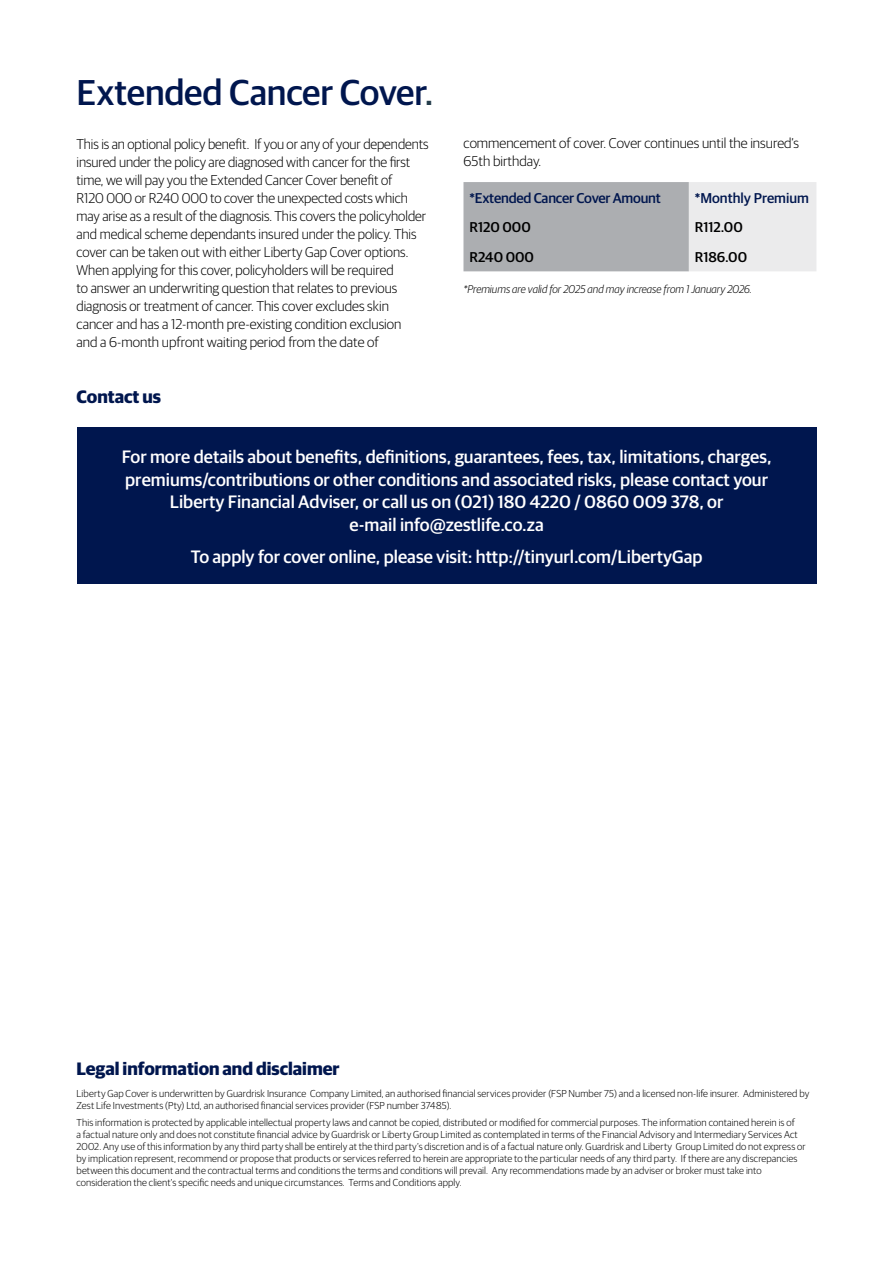
<style>
.page{position:relative;width:893px;height:1263px;background:#fff}
.page>*{position:absolute;margin:0;border:0;box-sizing:border-box;transform-origin:0 0}
.t1{font:500 36px "Guardian Sans";letter-spacing:-.005em;color:#00164e}
.t2{font:500 18px/22.5px "Guardian Sans";color:#fff;text-align:center}
.t3{font:700 18px "Guardian Sans";color:#00164e}
.t4{font:300 14.25px/18px "Guardian Sans";color:#000}
.t5{font:500 14.25px "Guardian Sans";letter-spacing:-.015em;color:#00164e}
.t6{font:500 14.25px "Guardian Sans";color:#000}
.t7{font:italic 300 11.25px "Guardian Sans";color:#000}
.t8{font:300 10.2px/12.1px "Guardian Sans";letter-spacing:.01em;color:#000}
.s1{color:#243d4b}
</style>
<div class="page">
<svg style="left:463px;top:182px;width:353px;height:89px;background:#c2c4c6"></svg>
<div style="left:77px;top:428px;width:739px;height:156px;background:#00164e"></div>
<h1 class="t1" style="left:77px;top:66px;width:359px">Extended Cancer Cover<span class="s1">.</span></h1>
<p class="t4" style="left:77px;top:134px;width:354px">This is an optional policy benefit. If you or any of your dependents insured under the policy are diagnosed with cancer for the first time, we will pay you the Extended Cancer Cover benefit of<br>R120 000 or R240 000 to cover the unexpected costs which may arise as a result of the diagnosis. This covers the policyholder and medical scheme dependants insured under the policy. This cover can be taken out with either Liberty Gap Cover options.<br>When applying for this cover, policyholders will be required<br>to answer an underwriting question that relates to previous diagnosis or treatment of cancer. This cover excludes skin cancer and has a 12-month pre-existing condition exclusion<br>and a 6-month upfront waiting period from the date of</p>
<h3 class="t4" style="left:463px;top:134px;width:337px">commencement of cover. Cover continues until the insured’s<br>65th birthday.</h3>
<h3 class="t5" style="left:469px;top:187px;width:193px">*Extended Cancer Cover Amount</h3>
<h3 class="t5" style="left:695px;top:187px;width:116px">*Monthly Premium</h3>
<h3 class="t6" style="left:469px;top:217px;width:63px">R120 000</h3>
<h3 class="t6" style="left:695px;top:217px;width:49px">R112.00</h3>
<h3 class="t6" style="left:469px;top:247px;width:66px">R240 000</h3>
<h3 class="t6" style="left:695px;top:247px;width:54px">R186.00</h3>
<p class="t7" style="left:463px;top:281px;width:290px">*Premiums are valid for 2025 and may increase from 1 January 2026.</p>
<h2 class="t3" style="left:77px;top:383px;width:86px">Contact us</h2>
<p class="t2" style="left:122px;top:444px;width:651px">For more details about benefits, definitions, guarantees, fees, tax, limitations, charges, premiums/contributions or other conditions and associated risks, please contact your Liberty Financial Adviser, or call us on (021) 180 4220 / 0860 009 378, or<br>e-mail info@zestlife.co.za</p>
<h2 class="t2" style="left:191px;top:544px;width:513px">To apply for cover online, please visit: http://tinyurl.com/LibertyGap</h2>
<h2 class="t3" style="left:77px;top:1055px;width:265px">Legal information and disclaimer</h2>
<p class="t8" style="left:77px;top:1086px;width:734px">Liberty Gap Cover is underwritten by Guardrisk Insurance Company Limited, an authorised financial services provider (FSP Number 75) and a licensed non-life insurer. Administered by<br>Zest Life Investments (Pty) Ltd, an authorised financial services provider (FSP number 37485).</p>
<p class="t8" style="left:77px;top:1115px;width:731px">This information is protected by applicable intellectual property laws and cannot be copied, distributed or modified for commercial purposes. The information contained herein is of<br>a factual nature only and does not constitute financial advice by Guardrisk or Liberty Group Limited as contemplated in terms of the Financial Advisory and Intermediary Services Act 2002. Any use of this information by any third party shall be entirely at the third party’s discretion and is of a factual nature only. Guardrisk and Liberty Group Limited do not express or by implication represent, recommend or propose that products or services referred to herein are appropriate to the particular needs of any third party. If there are any discrepancies between this document and the contractual terms and conditions the terms and conditions will prevail. Any recommendations made by an adviser or broker must take into consideration the client’s specific needs and unique circumstances. Terms and Conditions apply.</p>
</div>
